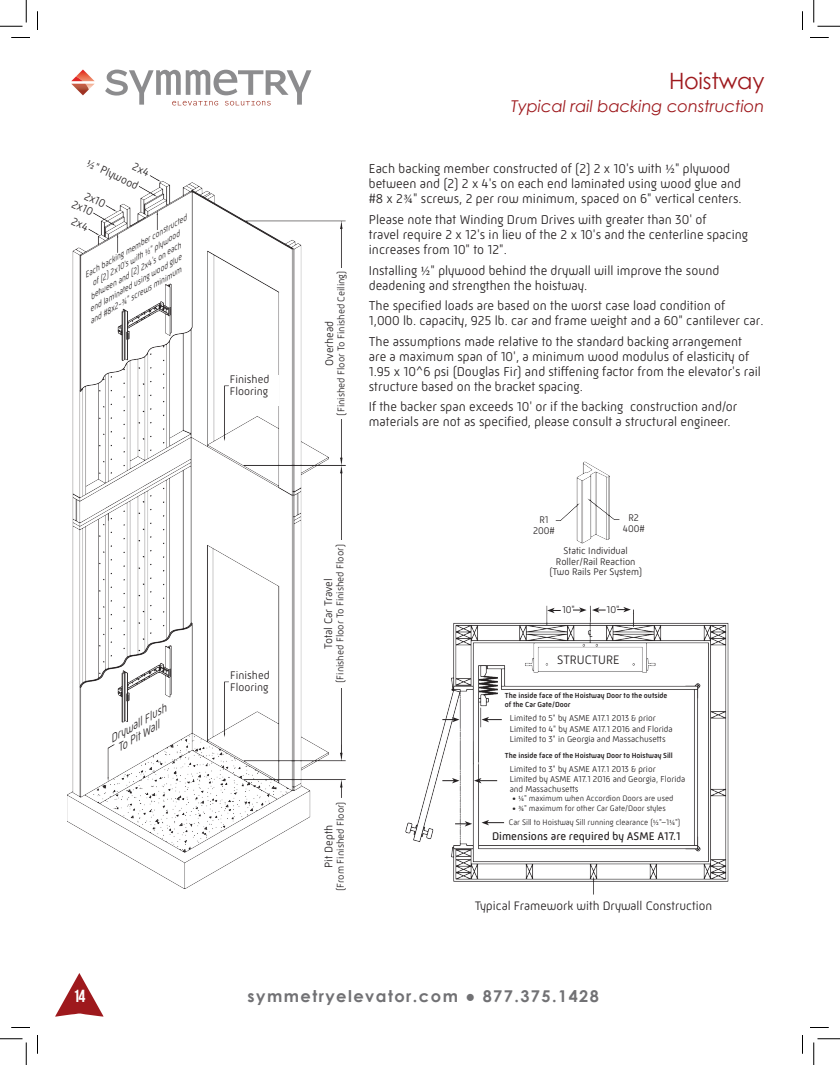
<style>
.page{position:relative;width:840px;height:1065px;background:#fff}
.page>*{position:absolute;margin:0;border:0;box-sizing:border-box;transform-origin:0 0}
.t1{font:22.5px "Century Gothic";letter-spacing:-.01em;color:#9e191d}
.t2{font:17.5px "Bebas Neue";color:#fff}
.t3{font:700 16.25px "Century Gothic";letter-spacing:.09em;color:#717174}
.t4{font:italic 16.25px "Century Gothic";color:#9e191d}
.t5{font:300 13.12px/15px "Mic 32 New";color:#231f20}
.t6{font:300 12.5px "Mic 32 New";color:#231f20}
.t7{font:11.38px "Mic 32 New";color:#231f20}
.t8{font:300 11.25px/11.2px "Mic 32 New";color:#231f20}
.t9{font:italic 300 11.25px/11.2px "Mic 32 New";color:#231f20}
.t10{font:300 10px "Mic 32 New";color:#231f20}
.t11{font:300 9.75px/10.8px "Mic 32 New";color:#231f20;text-align:center}
.t12{font:300 8.75px/10.5px "Mic 32 New";color:#231f20}
.t13{font:italic 300 8.12px "Mic 32 New";color:#231f20}
.t14{font:300 8.12px/14.2px "Mic 32 New";color:#231f20}
.t15{font:500 7.5px/8.8px "Mic 32 New";color:#231f20}
.s1{font-family:"Minion Pro";font-weight:400}
.s2{font-style:italic}
</style>
<div class="page">
<svg style="left:71px;top:69px;width:24px;height:26px"></svg>
<svg style="left:105px;top:70px;width:206px;height:36px"></svg>
<svg style="left:55px;top:973px;width:48px;height:44px"></svg>
<img style="left:67px;top:175px;width:279px;height:714px">
<img style="left:405px;top:605px;width:324px;height:290px">
<div style="left:482px;top:831px;width:209px;height:12px;background:#fff"></div>
<div style="left:505px;top:691px;width:185px;height:139px;background:#fff"></div>
<svg style="left:482px;top:717px;width:20px;height:5px"></svg>
<svg style="left:442px;top:717px;width:17px;height:5px"></svg>
<svg style="left:482px;top:820px;width:22px;height:5px"></svg>
<svg style="left:455px;top:821px;width:17px;height:6px"></svg>
<svg style="left:474px;top:778px;width:23px;height:5px"></svg>
<svg style="left:442px;top:778px;width:17px;height:5px"></svg>
<svg style="left:547px;top:608px;width:14px;height:5px"></svg>
<svg style="left:573px;top:607px;width:33px;height:6px"></svg>
<svg style="left:617px;top:607px;width:14px;height:5px"></svg>
<img style="left:555px;top:461px;width:65px;height:83px">
<div style="left:230px;top:375px;width:49px;height:30px;background:#fff"></div>
<div style="left:324px;top:268px;width:30px;height:151px;background:#fff"></div>
<div style="left:324px;top:540px;width:30px;height:147px;background:#fff"></div>
<div style="left:324px;top:801px;width:30px;height:90px;background:#fff"></div>
<svg style="left:11px;top:37px;width:19px;height:1px"></svg>
<svg style="left:810px;top:37px;width:19px;height:1px"></svg>
<svg style="left:11px;top:1027px;width:19px;height:1px"></svg>
<svg style="left:810px;top:1027px;width:19px;height:1px"></svg>
<svg style="left:37px;top:11px;width:1px;height:19px"></svg>
<svg style="left:37px;top:1035px;width:1px;height:19px"></svg>
<svg style="left:802px;top:11px;width:1px;height:19px"></svg>
<svg style="left:802px;top:1035px;width:1px;height:19px"></svg>
<svg style="left:0;top:0;width:27px;height:27px"></svg>
<svg style="left:0;top:1039px;width:27px;height:26px"></svg>
<svg style="left:814px;top:0;width:26px;height:27px"></svg>
<svg style="left:814px;top:1039px;width:26px;height:26px"></svg>
<svg style="left:71px;top:217px;width:18px;height:14px"></svg>
<svg style="left:132px;top:175px;width:18px;height:2px"></svg>
<p class="t8" style="left:90px;top:157px;width:57px;rotate:25deg"><span class="s1">1/2</span> " Plywood</p>
<p class="t8" style="left:87px;top:190px;width:23px;rotate:25deg">2x10</p>
<p class="t8" style="left:75px;top:198px;width:23px;rotate:25deg">2x10</p>
<p class="t13" style="left:82px;top:272px;width:118px;rotate:-30deg">Each backing member constructed</p>
<p class="t13" style="left:89px;top:280px;width:102px;rotate:-30deg">of (2) 2x10's with <span class="s1">1/2</span> " plywood</p>
<p class="t13" style="left:88px;top:293px;width:106px;rotate:-30deg">between and (2) 2x4's on each</p>
<p class="t13" style="left:87px;top:306px;width:107px;rotate:-30deg">end laminated using wood glue</p>
<p class="t13" style="left:87px;top:318px;width:106px;rotate:-30deg">and #8x2-<span class="s1">3/4</span> " screws minimum</p>
<p class="t8" style="left:230px;top:374px;width:41px">Finished<br>Flooring</p>
<p class="t9" style="left:107px;top:735px;width:65px;rotate:-30deg">Drywall Flush<br>To Pit Wall</p>
<p class="t8" style="left:230px;top:670px;width:41px">Finished<br>Flooring</p>
<p class="t10" style="left:335px;top:416px;width:146px;rotate:-90deg">(Finished Floor To Finished Ceiling)</p>
<p class="t8" style="left:324px;top:366px;width:46px;rotate:-90deg">Overhead</p>
<h1 class="t1" style="left:669px;top:65px;width:97px">Hoistway</h1>
<p class="t4" style="left:511px;top:95px;width:255px">Typical rail backing construction</p>
<p class="t5" style="left:369px;top:161px;width:374px">Each backing member constructed of (2) 2 x 10's with <span class="s1">1/2</span>" plywood between and (2) 2 x 4's on each end laminated using wood glue and #8 x 2<span class="s1">3/4</span> " screws, 2 per row minimum, spaced on 6" vertical centers.</p>
<p class="t5" style="left:369px;top:212px;width:381px">Please note that Winding Drum Drives with greater than 30' of<br>travel require 2 x 12's in lieu of the 2 x 10's and the centerline spacing increases from 10" to 12".</p>
<p class="t5" style="left:369px;top:263px;width:352px">Installing <span class="s1">1/2</span>" plywood behind the drywall will improve the sound deadening and strengthen the hoistway.</p>
<p class="t5" style="left:369px;top:298px;width:396px">The specified loads are based on the worst case load condition of<br>1,000 lb. capacity, 925 lb. car and frame weight and a 60" cantilever car.</p>
<p class="t5" style="left:369px;top:334px;width:394px">The assumptions made relative to the standard backing arrangement are a maximum span of 10', a minimum wood modulus of elasticity of 1.95 x 10^6 psi (Douglas Fir) and stiffening factor from the elevator's rail structure based on the bracket spacing.</p>
<p class="t5" style="left:369px;top:399px;width:370px">If the backer span exceeds 10' or if the backing construction and/or materials are not as specified, please consult a structural engineer.</p>
<p class="t10" style="left:334px;top:683px;width:140px;rotate:-90deg">(Finished Floor To Finished Floor)</p>
<p class="t8" style="left:323px;top:649px;width:72px;rotate:-90deg">Total Car Travel</p>
<p class="t10" style="left:335px;top:891px;width:91px;rotate:-90deg">(From Finished Floor)</p>
<p class="t8" style="left:323px;top:868px;width:44px;rotate:-90deg">Pit Depth</p>
<p class="t11" style="left:533px;top:514px;width:23px">R1<br>200#</p>
<p class="t11" style="left:623px;top:513px;width:24px">R2<br>400#</p>
<p class="t11" style="left:549px;top:545px;width:94px">Static Individual<br>Roller/Rail Reaction (Two Rails Per System)</p>
<p class="t10" style="left:562px;top:604px;width:14px">10"</p>
<p class="t10" style="left:607px;top:604px;width:14px">10"</p>
<p class="t6" style="left:557px;top:652px;width:64px">STRUCTURE</p>
<p class="t15" style="left:505px;top:691px;width:164px">The inside face of the Hoistway Door to the outside of the Car Gate/Door</p>
<p class="t12" style="left:510px;top:713px;width:164px">Limited to 5" by ASME A17.1 2013 &amp; prior<br>Limited to 4" by ASME A17.1 2016 and Florida<br>Limited to 3" in Georgia and Massachusetts</p>
<p class="t15" style="left:505px;top:751px;width:170px">The inside face of the Hoistway Door to Hoistway Sill</p>
<p class="t12" style="left:510px;top:764px;width:177px;line-height:10px">Limited to 3" by ASME A17.1 2013 &amp; prior<br>Limited by ASME A17.1 2016 and Georgia, Florida and Massachusetts</p>
<p class="t14" style="left:512px;top:791px;width:163px">• <span class="s1">¼</span>" maximum when Accordion Doors are used</p>
<p class="t14" style="left:509px;top:801px;width:173px;text-indent:3px">• <span class="s1">¾</span>" maximum for other Car Gate/Door styles<br>Car Sill to Hoistway Sill running clearance (<span class="s1">½</span>"<span class="s2">–</span>1<span class="s1">¼</span>")</p>
<p class="t7" style="left:492px;top:829px;width:190px">Dimensions are required by ASME A17.1</p>
<p class="t6" style="left:475px;top:898px;width:239px">Typical Framework with Drywall Construction</p>
<h2 class="t2" style="left:73px;top:987px;width:14px">14</h2>
<p class="t3" style="left:248px;top:984px;width:353px">symmetryelevator.com ● 877.375.1428</p>
</div>
